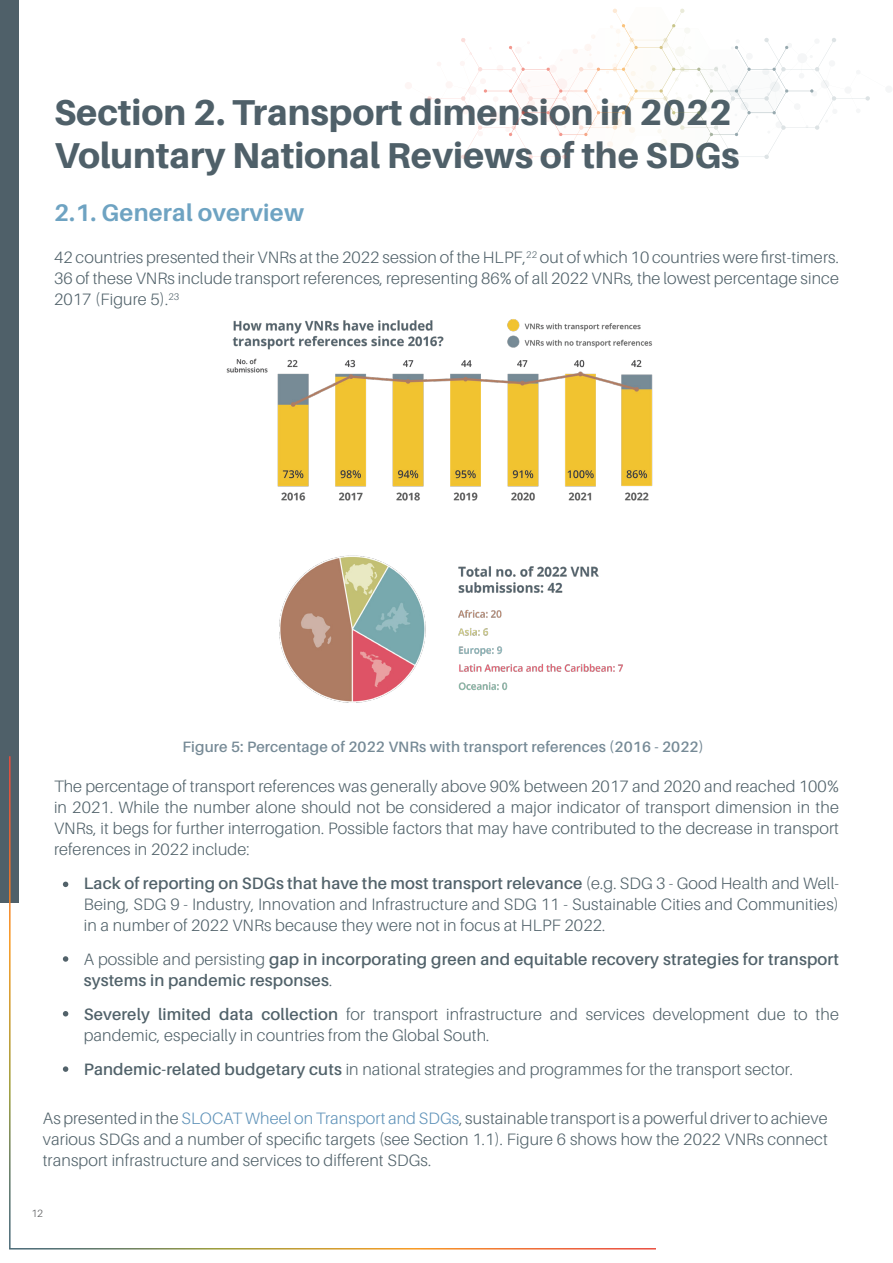
<style>
.page{position:relative;width:893px;height:1263px;background:#fff}
.page>*{position:absolute;margin:0;border:0;box-sizing:border-box;transform-origin:0 0}
.t1{font:800 36px/43.2px "Aileron";color:#4f6069}
.t2{font:700 24px "Aileron";letter-spacing:.01em;color:#6ea3c2}
.t3{font:300 16.5px/21px "Aileron";letter-spacing:.01em;color:#51626a;text-align:justify}
.t4{font:600 16.5px/21px "Aileron";letter-spacing:.01em;color:#51626a}
.t5{font:600 15px "Aileron";letter-spacing:.01em;color:#768a96}
.t6{font:300 10.5px "Aileron";color:#58595b}
.s1{font-weight:600}
.s2{font-weight:300}
.s3{color:#6093b9}
</style>
<div class="page">
<div style="left:0;top:0;width:18px;height:903px;background:#4f6069"></div>
<hr style="left:9px;top:756px;width:2px;height:493px;background:#fff">
<svg style="left:405px;top:8px;width:465px;height:162px"></svg>
<img style="left:279px;top:555px;width:344px;height:148px">
<img style="left:226px;top:319px;width:427px;height:182px">
<svg style="left:63px;top:881px;width:5px;height:6px"></svg>
<svg style="left:63px;top:956px;width:5px;height:6px"></svg>
<svg style="left:63px;top:1011px;width:5px;height:5px"></svg>
<svg style="left:63px;top:1066px;width:5px;height:6px"></svg>
<h1 class="t1" style="left:54px;top:91px;width:687px">Section 2. Transport dimension in 2022<br>Voluntary National Reviews of the SDGs</h1>
<h2 class="t2" style="left:54px;top:199px;width:251px">2.1. General overview</h2>
<p class="t3" style="left:54px;top:247px;width:786px">42 countries presented their VNRs at the 2022 session of the HLPF,<sup>22</sup> out of which 10 countries were first-timers.<br>36 of these VNRs include transport references, representing 86% of all 2022 VNRs, the lowest percentage since 2017 (Figure 5).<sup>23</sup></p>
<p class="t5" style="left:182px;top:738px;width:523px">Figure 5: Percentage of 2022 VNRs with transport references (2016 - 2022)</p>
<p class="t3" style="left:54px;top:776px;width:786px">The percentage of transport references was generally above 90% between 2017 and 2020 and reached 100% in 2021. While the number alone should not be considered a major indicator of transport dimension in the VNRs, it begs for further interrogation. Possible factors that may have contributed to the decrease in transport references in 2022 include:</p>
<p class="t3" style="left:84px;top:873px;width:757px"><span class="s1">Lack of reporting on SDGs that have the most transport relevance</span> (e.g. SDG 3 - Good Health and Well-Being, SDG 9 - Industry, Innovation and Infrastructure and SDG 11 - Sustainable Cities and Communities) in a number of 2022 VNRs because they were not in focus at HLPF 2022.</p>
<p class="t4" style="left:84px;top:949px;width:757px"><span class="s2">A possible and persisting</span> gap in incorporating green and equitable recovery strategies for transport systems in pandemic responses<span class="s2">.</span></p>
<p class="t3" style="left:84px;top:1004px;width:757px"><span class="s1">Severely limited data collection</span> for transport infrastructure and services development due to the pandemic, especially in countries from the Global South.</p>
<p class="t3" style="left:84px;top:1058px;width:711px"><span class="s1">Pandemic-related budgetary cuts</span> in national strategies and programmes for the transport sector.</p>
<p class="t3" style="left:43px;top:1108px;width:786px">As presented in the <span class="s3">SLOCAT Wheel on Transport and SDGs</span>, sustainable transport is a powerful driver to achieve various SDGs and a number of specific targets (see Section 1.1). Figure 6 shows how the 2022 VNRs connect transport infrastructure and services to different SDGs.</p>
<p class="t6" style="left:32px;top:1208px;width:13px">12</p>
</div>
